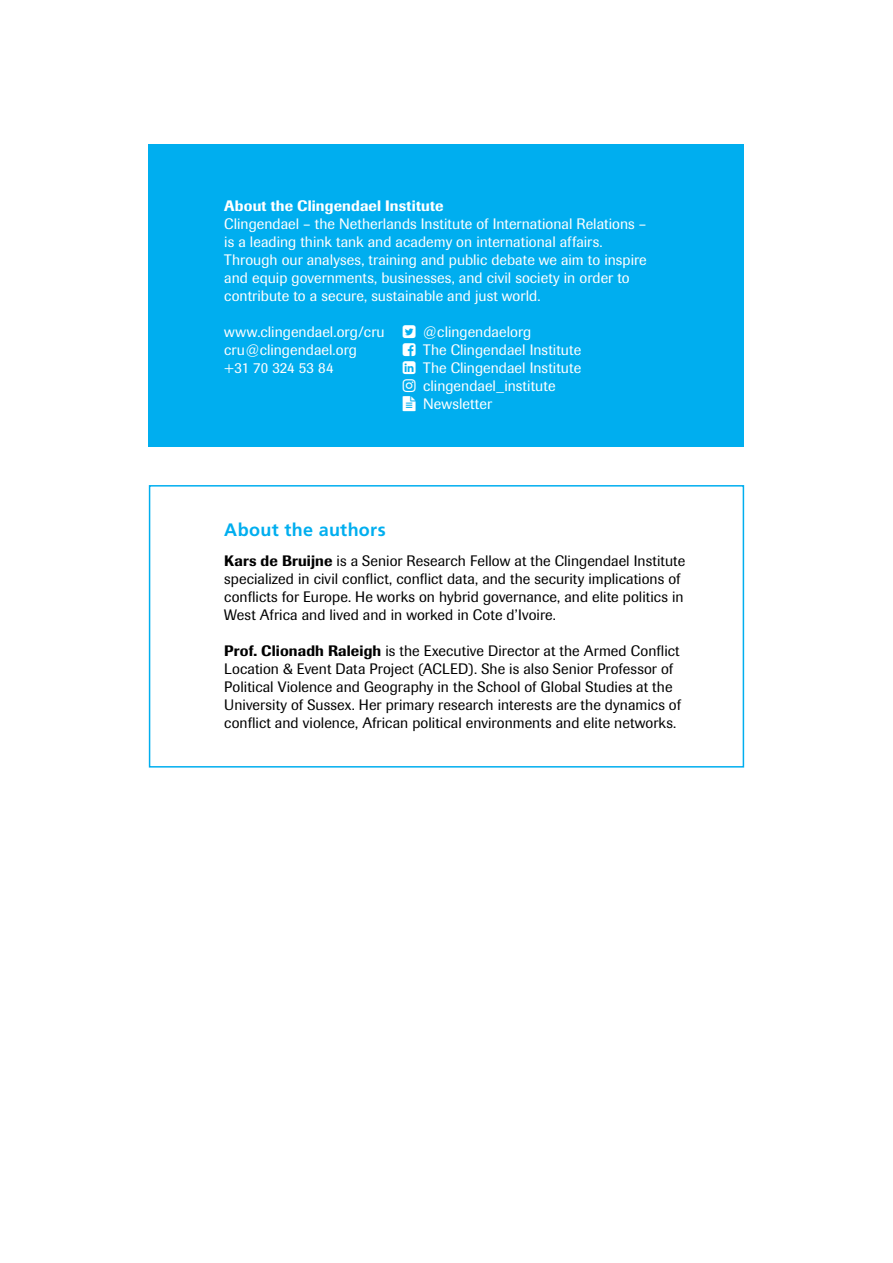
<style>
.page{position:relative;width:893px;height:1263px;background:#fff}
.page>*{position:absolute;margin:0;border:0;box-sizing:border-box;transform-origin:0 0}
.t1{font:700 18px "Frutiger LT Std";letter-spacing:.015em;color:#00aeef}
.t2{font:15px/18px "Imago";letter-spacing:.005em;color:#000}
.t3{font:15px/18px "Imago";letter-spacing:.005em;color:#fff}
.t4{font:500 15px "Imago";letter-spacing:.01em;color:#fff}
.s1{font-weight:500}
</style>
<div class="page">
<div style="left:149px;top:485px;width:595px;height:282px;border:2px solid #00aeef"></div>
<div style="left:149px;top:144px;width:595px;height:302px;background:#00aeef"></div>
<p class="t4" style="left:224px;top:197px;width:221px">About the Clingendael Institute</p>
<p class="t3" style="left:224px;top:215px;width:424px">Clingendael – the Netherlands Institute of International Relations – is a leading think tank and academy on international affairs.<br>Through our analyses, training and public debate we aim to inspire and equip governments, businesses, and civil society in order to contribute to a secure, sustainable and just world.</p>
<p class="t3" style="left:224px;top:323px;width:162px">www.clingendael.org/cru</p>
<p class="t3" style="left:423px;top:323px;width:110px">@clingendaelorg</p>
<p class="t3" style="left:224px;top:341px;width:134px">cru@clingendael.org</p>
<p class="t3" style="left:423px;top:341px;width:159px">The Clingendael Institute</p>
<p class="t3" style="left:224px;top:359px;width:111px">+31 70 324 53 84</p>
<p class="t3" style="left:423px;top:359px;width:159px">The Clingendael Institute clingendael_institute<br>Newsletter</p>
<p class="t1" style="left:224px;top:519px;width:163px">About the authors</p>
<p class="t2" style="left:224px;top:552px;width:462px"><span class="s1">Kars de Bruijne</span> is a Senior Research Fellow at the Clingendael Institute specialized in civil conflict, conflict data, and the security implications of conflicts for Europe. He works on hybrid governance, and elite politics in West Africa and lived and in worked in Cote d’Ivoire.</p>
<p class="t2" style="left:224px;top:642px;width:458px"><span class="s1">Prof. Clionadh Raleigh</span> is the Executive Director at the Armed Conflict Location &amp; Event Data Project (ACLED). She is also Senior Professor of Political Violence and Geography in the School of Global Studies at the University of Sussex. Her primary research interests are the dynamics of conflict and violence, African political environments and elite networks.</p>
</div>
